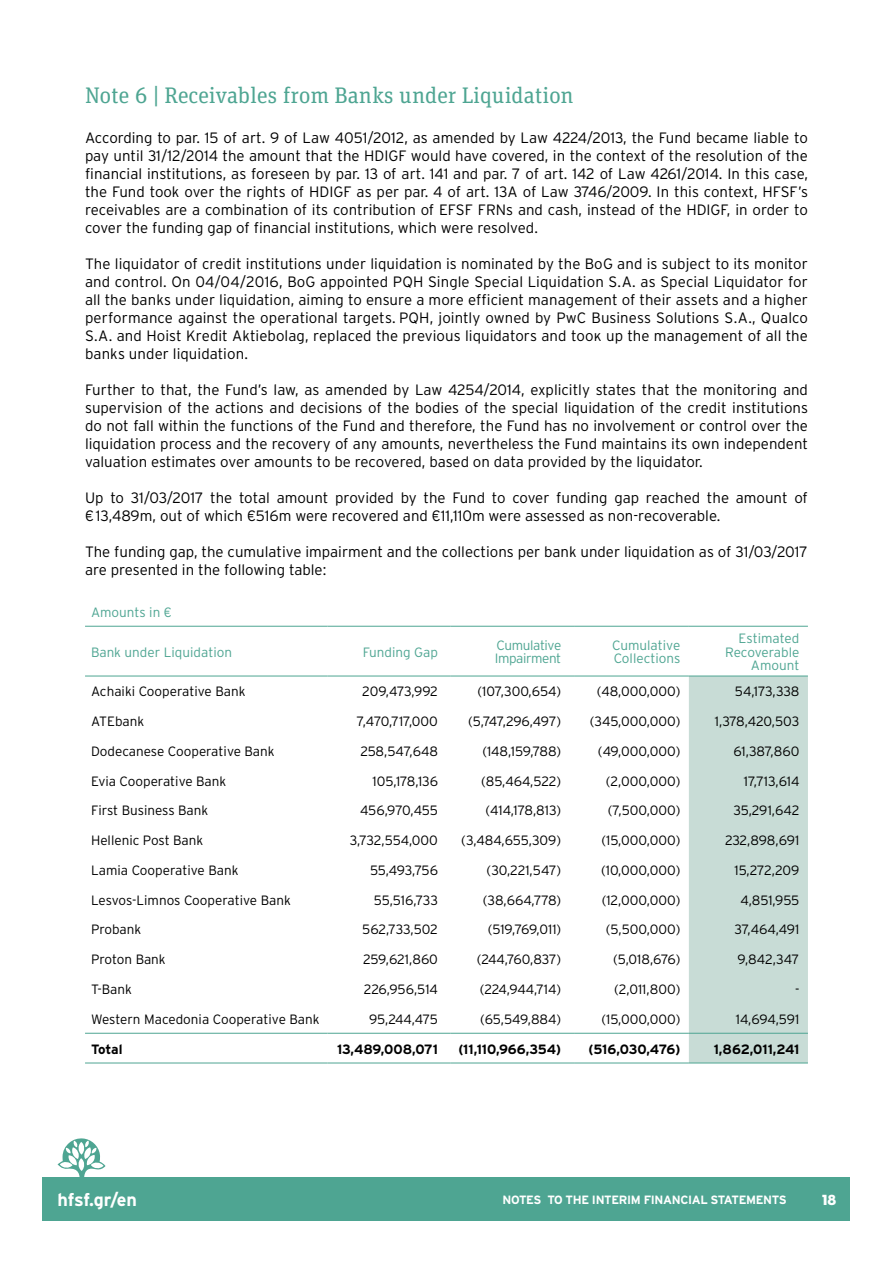
<style>
.page{position:relative;width:893px;height:1263px;background:#fff}
.page>*{position:absolute;margin:0;border:0;box-sizing:border-box;transform-origin:0 0}
.t1{font:22.5px "Unit Slab Pro";color:#4ea592}
.t2{font:700 18px "Interstate GR";letter-spacing:-.01em;color:#fff}
.t3{font:300 15px/18px "Interstate GR";color:#000;text-align:justify}
.t4{font:15px "Neutraface Two Disp Greek Titl";color:#fff}
.t5{font:300 13.5px "Interstate GR";color:#000}
.t6{font:300 13.5px/13.5px "Interstate GR";color:#4ea592}
.t7{font:700 13.5px "Interstate GR";letter-spacing:-.005em;color:#000}
.t8{font:300 13.5px "Interstate GR";letter-spacing:-.025em;color:#000}
.t9{font:300 13.5px "Interstate GR";letter-spacing:-.02em;color:#000}
.t10{font:300 13.5px/13.5px "Interstate GR";letter-spacing:-.03em;color:#4ea592}
.t11{font:700 12px "Interstate GR";letter-spacing:-.03em;color:#fff}
</style>
<div class="page">
<div style="left:43px;top:1177px;width:807px;height:43px;background:#4ea592"></div>
<svg style="left:58px;top:1138px;width:47px;height:39px"></svg>
<div style="left:689px;top:677px;width:119px;height:385px;background:#c8dcd6"></div>
<hr style="left:85px;top:626px;width:242px;height:1px;background:#4ea592">
<hr style="left:327px;top:626px;width:124px;height:1px;background:#4ea592">
<hr style="left:451px;top:626px;width:123px;height:1px;background:#4ea592">
<hr style="left:574px;top:626px;width:115px;height:1px;background:#4ea592">
<hr style="left:689px;top:626px;width:119px;height:1px;background:#4ea592">
<hr style="left:85px;top:1033px;width:242px;height:1px;background:#4ea592">
<hr style="left:327px;top:1033px;width:124px;height:1px;background:#4ea592">
<hr style="left:451px;top:1033px;width:123px;height:1px;background:#4ea592">
<hr style="left:574px;top:1033px;width:115px;height:1px;background:#4ea592">
<hr style="left:689px;top:1033px;width:119px;height:1px;background:#4ea592">
<hr style="left:85px;top:1062px;width:242px;height:1px;background:#4ea592">
<hr style="left:327px;top:1062px;width:124px;height:1px;background:#4ea592">
<hr style="left:451px;top:1062px;width:123px;height:1px;background:#4ea592">
<hr style="left:574px;top:1062px;width:115px;height:1px;background:#4ea592">
<hr style="left:689px;top:1062px;width:119px;height:1px;background:#4ea592">
<hr style="left:85px;top:676px;width:242px;height:1px;background:#4ea592">
<hr style="left:327px;top:676px;width:124px;height:1px;background:#4ea592">
<hr style="left:451px;top:676px;width:123px;height:1px;background:#4ea592">
<hr style="left:574px;top:676px;width:115px;height:1px;background:#4ea592">
<hr style="left:689px;top:676px;width:119px;height:1px;background:#4ea592">
<h1 class="t1" style="left:85px;top:80px;width:490px">Note 6 | Receivables from Banks under Liquidation</h1>
<p class="t3" style="left:85px;top:129px;width:724px">According to par. 15 of art. 9 of Law 4051/2012, as amended by Law 4224/2013, the Fund became liable to pay until 31/12/2014 the amount that the HDIGF would have covered, in the context of the resolution of the financial institutions, as foreseen by par. 13 of art. 141 and par. 7 of art. 142 of Law 4261/2014. In this case, the Fund took over the rights of HDIGF as per par. 4 of art. 13Α of Law 3746/2009. In this context, HFSF’s receivables are a combination of its contribution of EFSF FRNs and cash, instead of the HDIGF, in order to cover the funding gap of financial institutions, which were resolved.</p>
<p class="t3" style="left:85px;top:255px;width:724px">The liquidator of credit institutions under liquidation is nominated by the BoG and is subject to its monitor and control. On 04/04/2016, BoG appointed PQH Single Special Liquidation S.A. as Special Liquidator for all the banks under liquidation, aiming to ensure a more efficient management of their assets and a higher performance against the operational targets. PQH, jointly owned by PwC Business Solutions S.A., Qualco S.A. and Hoist Kredit Aktiebolag, replaced the previous liquidators and tοοκ up the management of all the banks under liquidation.</p>
<p class="t3" style="left:85px;top:381px;width:724px">Further to that, the Fund’s law, as amended by Law 4254/2014, explicitly states that the monitoring and supervision of the actions and decisions of the bodies of the special liquidation of the credit institutions do not fall within the functions of the Fund and therefore, the Fund has no involvement or control over the liquidation process and the recovery of any amounts, nevertheless the Fund maintains its own independent valuation estimates over amounts to be recovered, based on data provided by the liquidator.</p>
<p class="t3" style="left:85px;top:489px;width:724px">Up to 31/03/2017 the total amount provided by the Fund to cover funding gap reached the amount of € 13,489m, out of which €516m were recovered and €11,110m were assessed as non-recoverable.</p>
<p class="t3" style="left:85px;top:543px;width:724px">The funding gap, the cumulative impairment and the collections per bank under liquidation as of 31/03/2017 are presented in the following table:</p>
<p class="t6" style="left:91px;top:605px;width:82px">Amounts in €</p>
<p class="t6" style="left:91px;top:645px;width:143px">Bank under Liquidation</p>
<p class="t6" style="left:363px;top:645px;width:77px">Funding Gap</p>
<p class="t10" style="left:495px;top:638px;width:68px">Cumulative<br>Impairment</p>
<p class="t6" style="left:612px;top:638px;width:70px">Cumulative<br>Collections</p>
<p class="t6" style="left:725px;top:631px;width:76px;text-align:right">Estimated<br>Recoverable<br>Amount</p>
<p class="t5" style="left:91px;top:684px;width:156px">Achaiki Cooperative Bank</p>
<p class="t9" style="left:362px;top:684px;width:77px">209,473,992</p>
<p class="t5" style="left:478px;top:684px;width:85px">(107,300,654)</p>
<p class="t5" style="left:597px;top:684px;width:85px">(48,000,000)</p>
<p class="t5" style="left:735px;top:684px;width:66px">54,173,338</p>
<p class="t5" style="left:91px;top:714px;width:55px">ATEbank</p>
<p class="t5" style="left:357px;top:714px;width:82px">7,470,717,000</p>
<p class="t8" style="left:468px;top:714px;width:95px">(5,747,296,497)</p>
<p class="t5" style="left:590px;top:714px;width:92px">(345,000,000)</p>
<p class="t5" style="left:715px;top:714px;width:86px">1,378,420,503</p>
<p class="t5" style="left:91px;top:743px;width:185px">Dodecanese Cooperative Bank</p>
<p class="t5" style="left:360px;top:743px;width:79px">258,547,648</p>
<p class="t5" style="left:482px;top:743px;width:80px">(148,159,788)</p>
<p class="t5" style="left:598px;top:743px;width:84px">(49,000,000)</p>
<p class="t5" style="left:733px;top:743px;width:67px">61,387,860</p>
<p class="t5" style="left:91px;top:773px;width:137px">Evia Cooperative Bank</p>
<p class="t5" style="left:373px;top:773px;width:67px">105,178,136</p>
<p class="t5" style="left:481px;top:773px;width:82px">(85,464,522)</p>
<p class="t5" style="left:606px;top:773px;width:76px">(2,000,000)</p>
<p class="t5" style="left:744px;top:773px;width:57px">17,713,614</p>
<p class="t5" style="left:91px;top:803px;width:119px">First Business Bank</p>
<p class="t5" style="left:360px;top:803px;width:79px">456,970,455</p>
<p class="t5" style="left:486px;top:803px;width:77px">(414,178,813)</p>
<p class="t5" style="left:608px;top:803px;width:74px">(7,500,000)</p>
<p class="t5" style="left:734px;top:803px;width:67px">35,291,642</p>
<p class="t5" style="left:91px;top:833px;width:114px">Hellenic Post Bank</p>
<p class="t5" style="left:350px;top:833px;width:90px">3,732,554,000</p>
<p class="t5" style="left:461px;top:833px;width:101px">(3,484,655,309)</p>
<p class="t5" style="left:601px;top:833px;width:80px">(15,000,000)</p>
<p class="t8" style="left:725px;top:833px;width:76px">232,898,691</p>
<p class="t5" style="left:91px;top:862px;width:149px">Lamia Cooperative Bank</p>
<p class="t5" style="left:370px;top:862px;width:69px">55,493,756</p>
<p class="t5" style="left:487px;top:862px;width:76px">(30,221,547)</p>
<p class="t5" style="left:601px;top:862px;width:81px">(10,000,000)</p>
<p class="t5" style="left:734px;top:862px;width:66px">15,272,209</p>
<p class="t5" style="left:91px;top:892px;width:201px">Lesvos-Limnos Cooperative Bank</p>
<p class="t5" style="left:374px;top:892px;width:66px">55,516,733</p>
<p class="t5" style="left:483px;top:892px;width:80px">(38,664,778)</p>
<p class="t5" style="left:602px;top:892px;width:80px">(12,000,000)</p>
<p class="t5" style="left:740px;top:892px;width:60px">4,851,955</p>
<p class="t5" style="left:91px;top:922px;width:52px">Probank</p>
<p class="t5" style="left:362px;top:922px;width:77px">562,733,502</p>
<p class="t5" style="left:488px;top:922px;width:75px">(519,769,011)</p>
<p class="t5" style="left:606px;top:922px;width:76px">(5,500,000)</p>
<p class="t5" style="left:735px;top:922px;width:66px">37,464,491</p>
<p class="t5" style="left:91px;top:952px;width:76px">Proton Bank</p>
<p class="t5" style="left:363px;top:952px;width:76px">259,621,860</p>
<p class="t9" style="left:477px;top:952px;width:86px">(244,760,837)</p>
<p class="t5" style="left:613px;top:952px;width:69px">(5,018,676)</p>
<p class="t5" style="left:737px;top:952px;width:64px">9,842,347</p>
<p class="t5" style="left:91px;top:982px;width:42px">T-Bank</p>
<p class="t5" style="left:364px;top:982px;width:76px">226,956,514</p>
<p class="t5" style="left:480px;top:982px;width:83px">(224,944,714)</p>
<p class="t5" style="left:614px;top:982px;width:68px">(2,011,800)</p>
<p class="t5" style="left:795px;top:982px;width:6px">-</p>
<p class="t5" style="left:91px;top:1011px;width:230px">Western Macedonia Cooperative Bank</p>
<p class="t5" style="left:369px;top:1011px;width:70px">95,244,475</p>
<p class="t5" style="left:480px;top:1011px;width:83px">(65,549,884)</p>
<p class="t5" style="left:601px;top:1011px;width:80px">(15,000,000)</p>
<p class="t5" style="left:736px;top:1011px;width:65px">14,694,591</p>
<p class="t7" style="left:91px;top:1041px;width:33px">Total</p>
<p class="t7" style="left:337px;top:1041px;width:102px">13,489,008,071</p>
<p class="t7" style="left:458px;top:1041px;width:104px">(11,110,966,354)</p>
<p class="t7" style="left:588px;top:1041px;width:93px">(516,030,476)</p>
<p class="t7" style="left:714px;top:1041px;width:87px">1,862,011,241</p>
<p class="t2" style="left:58px;top:1190px;width:81px">hfsf.gr/en</p>
<p class="t4" style="left:822px;top:1190px;width:16px">18</p>
<p class="t11" style="left:503px;top:1193px;width:286px">NOTES TO THE INTERIM FINANCIAL STATEMENTS</p>
</div>
